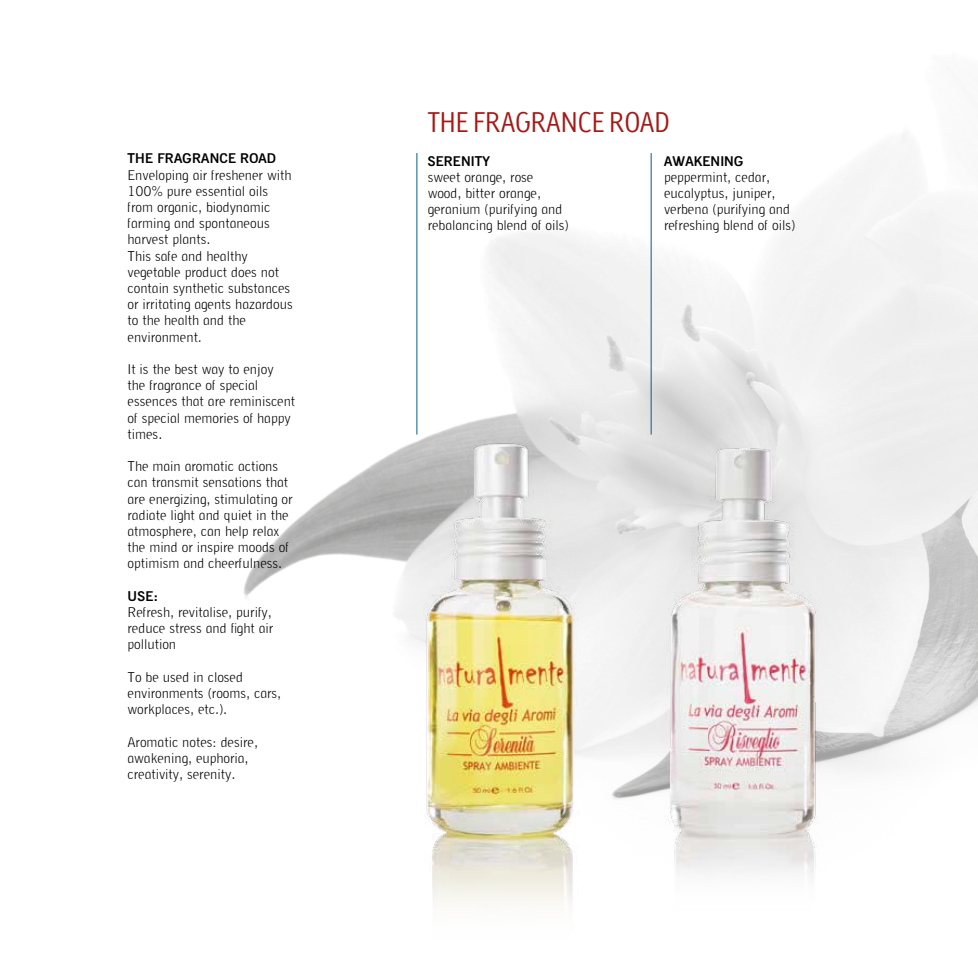
<style>
.page{position:relative;width:978px;height:978px;background:#fff}
.page>*{position:absolute;margin:0;border:0;box-sizing:border-box;transform-origin:0 0}
.t1{font:300 27px "Linotype Tetria";color:#a61815}
.t2{font:300 13.5px/16.2px "Azote MC";color:#000}
.t3{font:700 13.5px "Azote MC";color:#000}
</style>
<div class="page">
<img style="left:244px;top:135px;width:734px;height:664px">
<img style="left:631px;top:420px;width:203px;height:457px">
<img style="left:381px;top:423px;width:231px;height:482px">
<hr style="left:417px;top:153px;width:1px;height:282px;background:#065b84">
<hr style="left:651px;top:153px;width:1px;height:282px;background:#065b84">
<p class="t3" style="left:128px;top:150px;width:150px">THE FRAGRANCE ROAD</p>
<p class="t2" style="left:128px;top:167px;width:167px">Enveloping air freshener with<br>100% pure essential oils from organic, biodynamic farming and spontaneous harvest plants.<br>This safe and healthy vegetable product does not contain synthetic substances or irritating agents hazardous to the health and the environment.</p>
<p class="t2" style="left:128px;top:361px;width:169px">It is the best way to enjoy<br>the fragrance of special essences that are reminiscent of special memories of happy times.</p>
<p class="t2" style="left:128px;top:458px;width:166px">The main aromatic actions can transmit sensations that are energizing, stimulating or radiate light and quiet in the atmosphere, can help relax the mind or inspire moods of optimism and cheerfulness.</p>
<p class="t3" style="left:128px;top:588px;width:32px">USE:</p>
<p class="t2" style="left:128px;top:604px;width:147px;text-align:justify">Refresh, revitalise, purify, reduce stress and fight air pollution</p>
<p class="t2" style="left:128px;top:669px;width:155px">To be used in closed environments (rooms, cars, workplaces, etc.).</p>
<p class="t2" style="left:128px;top:734px;width:132px">Aromatic notes: desire, awakening, euphoria, creativity, serenity.</p>
<h1 class="t1" style="left:428px;top:105px;width:244px">THE FRAGRANCE ROAD</h1>
<p class="t3" style="left:428px;top:153px;width:64px">SERENITY</p>
<p class="t2" style="left:428px;top:169px;width:143px">sweet orange, rose wood, bitter orange, geranium (purifying and rebalancing blend of oils)</p>
<p class="t3" style="left:664px;top:153px;width:81px">AWAKENING</p>
<p class="t2" style="left:664px;top:169px;width:133px">peppermint, cedar, eucalyptus, juniper, verbena (purifying and refreshing blend of oils)</p>
</div>
